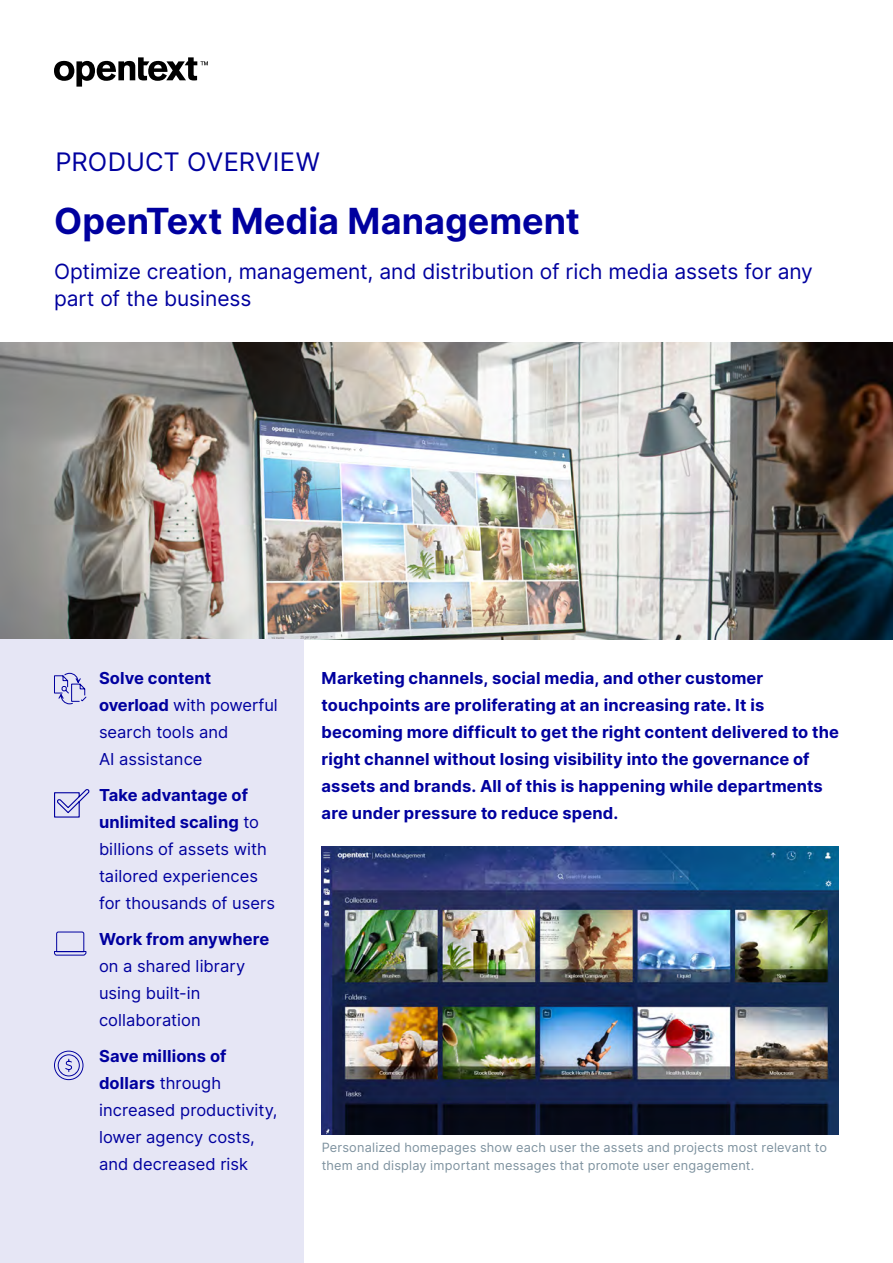
<style>
.page{position:relative;width:893px;height:1263px;background:#fff}
.page>*{position:absolute;margin:0;border:0;box-sizing:border-box;transform-origin:0 0}
.t1{font:700 36px "Inter";color:#00009f}
.Document_type{font:25.5px "Inter";letter-spacing:.005em;color:#00009f}
.t2{font:21px/27px "Inter";color:#00009f}
.Sidebar_Stat{font:16.5px/27px "Inter";letter-spacing:.005em;color:#00009f}
.Introduction_Paragraph{font:700 16.5px/27px "Inter";letter-spacing:.005em;color:#00009f}
.t3{font:12.75px/18px "Inter";letter-spacing:.015em;color:#7e929f}
.s1{font-weight:700}
</style>
<div class="page">
<svg style="left:54px;top:57px;width:154px;height:30px"></svg>
<img style="left:0;top:342px;width:893px;height:297px">
<div style="left:0;top:639px;width:304px;height:624px;background:#e6e6f5"></div>
<img style="left:322px;top:846px;width:517px;height:288px">
<svg style="left:54px;top:672px;width:33px;height:33px"></svg>
<svg style="left:54px;top:789px;width:36px;height:29px"></svg>
<svg style="left:54px;top:931px;width:33px;height:25px"></svg>
<svg style="left:54px;top:1051px;width:29px;height:30px"></svg>
<p class="Document_type" style="left:55px;top:143px;width:266px">PRODUCT OVERVIEW</p>
<h1 class="t1" style="left:54px;top:195px;width:527px">OpenText Media Management</h1>
<h2 class="t2" style="left:54px;top:257px;width:760px">Optimize creation, management, and distribution of rich media assets for any part of the business</h2>
<p class="Sidebar_Stat" style="left:99px;top:664px;width:180px"><span class="s1">Solve content overload</span> with powerful search tools and<br>AI assistance</p>
<p class="Sidebar_Stat" style="left:99px;top:781px;width:177px"><span class="s1">Take advantage of unlimited scaling</span> to billions of assets with tailored experiences for thousands of users</p>
<p class="Sidebar_Stat" style="left:99px;top:925px;width:172px"><span class="s1">Work from anywhere </span>on a shared library using built-in collaboration</p>
<p class="Sidebar_Stat" style="left:99px;top:1042px;width:180px"><span class="s1">Save millions of dollars</span> through increased productivity, lower agency costs, and decreased risk</p>
<p class="Introduction_Paragraph" style="left:322px;top:664px;width:519px">Marketing channels, social media, and other customer touchpoints are proliferating at an increasing rate. It is becoming more difficult to get the right content delivered to the right channel without losing visibility into the governance of assets and brands. All of this is happening while departments are under pressure to reduce spend.</p>
<p class="t3" style="left:322px;top:1138px;width:507px">Personalized homepages show each user the assets and projects most relevant to them and display important messages that promote user engagement.</p>
</div>
